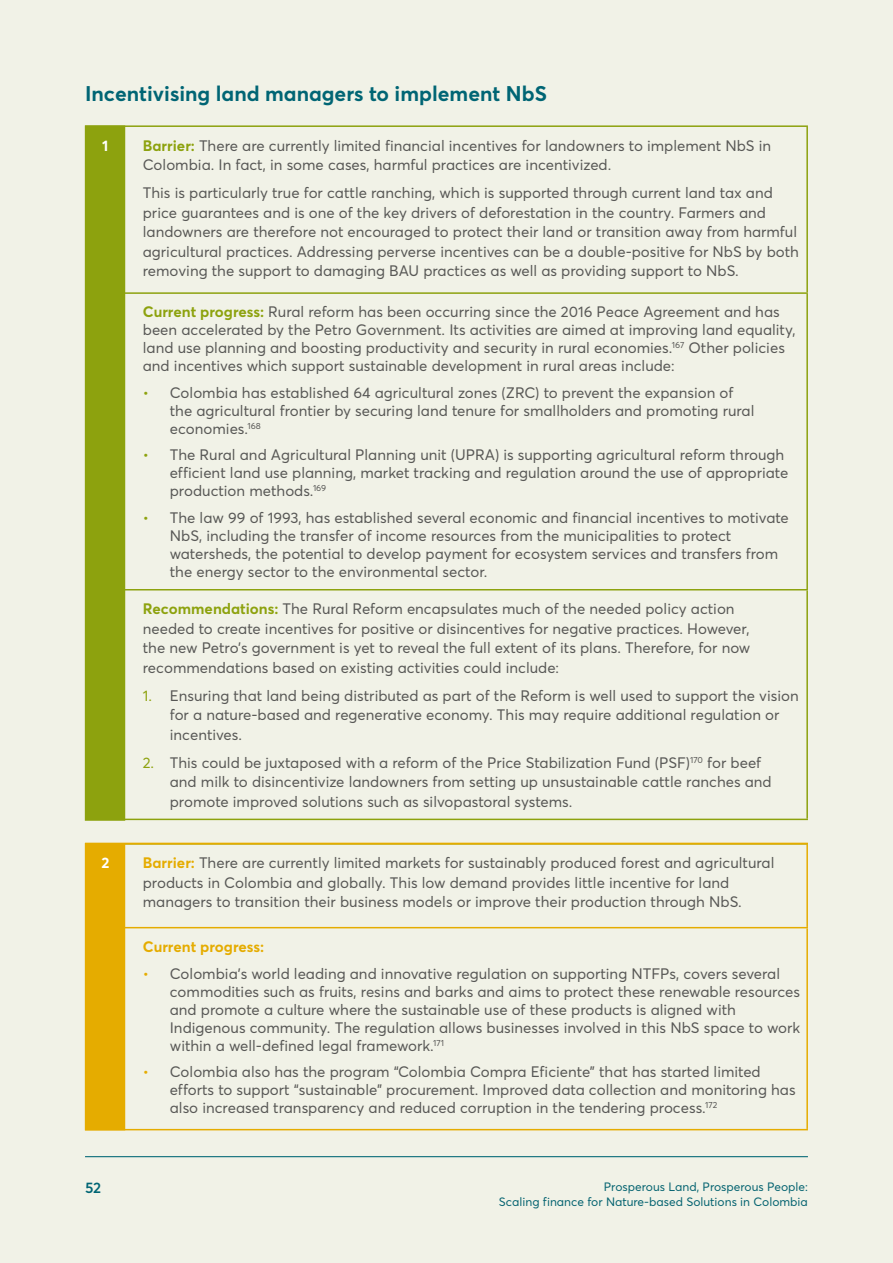
<style>
.page{position:relative;width:893px;height:1263px;background:#f1f2e7}
.page>*{position:absolute;margin:0;border:0;box-sizing:border-box;transform-origin:0 0}
.t1{font:700 21px "Averta Std";color:#006574}
.t2{font:15px/18px "Averta Std";color:#585856}
.t3{font:700 15px "Averta Std";color:#e5ac00}
.t4{font:700 15px "Averta Std";color:#fff}
.t5{font:600 15px "Averta Std";color:#006574}
.t6{font:12px/15px "Averta Std";color:#066471;text-align:right}
.s1{font-weight:700;color:#8da20e}
.s2{color:#8da20e}
.s3{font-weight:700;color:#e5ac00}
.s4{color:#e5ac00}
</style>
<div class="page">
<hr style="left:806px;top:844px;width:2px;height:83px;background:#e5ac00">
<hr style="left:85px;top:927px;width:723px;height:1px;background:#e5ac00">
<hr style="left:806px;top:928px;width:2px;height:201px;background:#e5ac00">
<hr style="left:85px;top:1129px;width:723px;height:1px;background:#e5ac00">
<hr style="left:85px;top:125px;width:723px;height:2px;background:#8da20e">
<hr style="left:806px;top:127px;width:2px;height:165px;background:#8da20e">
<hr style="left:85px;top:292px;width:723px;height:2px;background:#8da20e">
<hr style="left:806px;top:294px;width:2px;height:295px;background:#8da20e">
<hr style="left:85px;top:589px;width:723px;height:1px;background:#8da20e">
<hr style="left:806px;top:590px;width:2px;height:229px;background:#8da20e">
<hr style="left:85px;top:819px;width:723px;height:1px;background:#8da20e">
<div style="left:85px;top:125px;width:40px;height:696px;background:#8da20e"></div>
<div style="left:85px;top:843px;width:40px;height:287px;background:#e5ac00"></div>
<hr style="left:85px;top:843px;width:723px;height:1px;background:#e5ac00">
<hr style="left:85px;top:1156px;width:723px;height:1px;background:#006574">
<h1 class="t1" style="left:85px;top:80px;width:463px">Incentivising land managers to implement NbS</h1>
<p class="t4" style="left:102px;top:136px;width:8px">1</p>
<p class="t2" style="left:143px;top:135px;width:630px;line-height:19.5px"><span class="s1">Barrier:</span> There are currently limited financial incentives for landowners to implement NbS in<br>Colombia. In fact, in some cases, harmful practices are incentivized.</p>
<p class="t2" style="left:143px;top:183px;width:658px;line-height:19.5px">This is particularly true for cattle ranching, which is supported through current land tax and price guarantees and is one of the key drivers of deforestation in the country. Farmers and landowners are therefore not encouraged to protect their land or transition away from harmful agricultural practices. Addressing perverse incentives can be a double-positive for NbS by both removing the support to damaging BAU practices as well as providing support to NbS.</p>
<p class="t2" style="left:143px;top:303px;width:654px"><span class="s1">Current progress:</span> Rural reform has been occurring since the 2016 Peace Agreement and has been accelerated by the Petro Government. Its activities are aimed at improving land equality, land use planning and boosting productivity and security in rural economies.<sup>167</sup> Other policies and incentives which support sustainable development in rural areas include:</p>
<p class="t2" style="left:170px;top:384px;width:586px;text-indent:-27px"><span class="s2">•</span> Colombia has established 64 agricultural zones (ZRC) to prevent the expansion of the agricultural frontier by securing land tenure for smallholders and promoting rural economies.<sup>168</sup></p>
<p class="t2" style="left:170px;top:446px;width:620px;text-indent:-27px"><span class="s2">•</span> The Rural and Agricultural Planning unit (UPRA) is supporting agricultural reform through efficient land use planning, market tracking and regulation around the use of appropriate production methods.<sup>169</sup></p>
<p class="t2" style="left:170px;top:509px;width:620px;text-indent:-27px"><span class="s2">•</span> The law 99 of 1993, has established several economic and financial incentives to motivate NbS, including the transfer of income resources from the municipalities to protect watersheds, the potential to develop payment for ecosystem services and transfers from the energy sector to the environmental sector.</p>
<p class="t2" style="left:143px;top:599px;width:609px;line-height:19.5px"><span class="s1">Recommendations:</span> The Rural Reform encapsulates much of the needed policy action needed to create incentives for positive or disincentives for negative practices. However, the new Petro’s government is yet to reveal the full extent of its plans. Therefore, for now recommendations based on existing activities could include:</p>
<p class="t2" style="left:170px;top:685px;width:630px;line-height:19.5px;text-indent:-27px"><span class="s2">1.</span> Ensuring that land being distributed as part of the Reform is well used to support the vision for a nature-based and regenerative economy. This may require additional regulation or incentives.</p>
<p class="t2" style="left:170px;top:752px;width:603px;line-height:19.5px;text-indent:-27px"><span class="s2">2.</span> This could be juxtaposed with a reform of the Price Stabilization Fund (PSF)<sup>170</sup> for beef and milk to disincentivize landowners from setting up unsustainable cattle ranches and promote improved solutions such as silvopastoral systems.</p>
<p class="t4" style="left:101px;top:853px;width:9px">2</p>
<p class="t2" style="left:143px;top:853px;width:633px;line-height:19.5px"><span class="s3">Barrier:</span> There are currently limited markets for sustainably produced forest and agricultural products in Colombia and globally. This low demand provides little incentive for land managers to transition their business models or improve their production through NbS.</p>
<p class="t3" style="left:143px;top:937px;width:123px">Current progress:</p>
<p class="t2" style="left:170px;top:964px;width:632px;text-indent:-27px"><span class="s4">•</span> Colombia’s world leading and innovative regulation on supporting NTFPs, covers several commodities such as fruits, resins and barks and aims to protect these renewable resources and promote a culture where the sustainable use of these products is aligned with Indigenous community. The regulation allows businesses involved in this NbS space to work within a well-defined legal framework.<sup>171</sup></p>
<p class="t2" style="left:170px;top:1062px;width:627px;text-indent:-27px"><span class="s4">•</span> Colombia also has the program “Colombia Compra Eficiente” that has started limited efforts to support “sustainable” procurement. Improved data collection and monitoring has also increased transparency and reduced corruption in the tendering process.<sup>172</sup></p>
<p class="t5" style="left:85px;top:1178px;width:18px">52</p>
<p class="t6" style="left:499px;top:1179px;width:310px">Prosperous Land, Prosperous People:<br>Scaling finance for Nature-based Solutions in Colombia</p>
</div>
